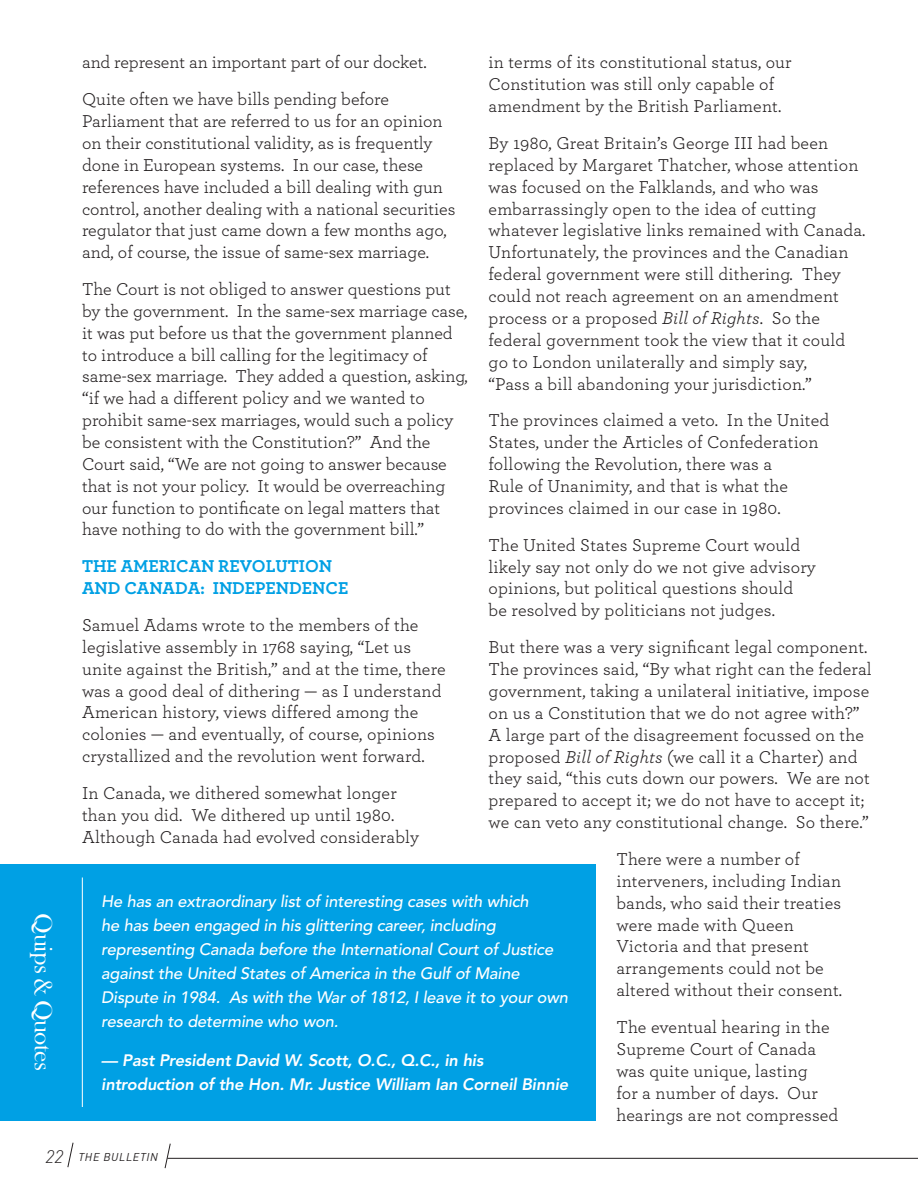
<style>
.page{position:relative;width:918px;height:1188px;background:#fff}
.page>*{position:absolute;margin:0;border:0;box-sizing:border-box;transform-origin:0 0}
.t1{font:25.5px "Bask Old Face";letter-spacing:-.02em;color:#fff}
.t2{font:18px/21.9px "Archer";color:#231f20}
.t3{font:700 18px/21.9px "Archer";letter-spacing:-.005em;color:#00a0e4}
.t4{font:italic 500 16.5px/24px "Avenir";letter-spacing:-.01em;color:#fff}
.t5{font:italic 800 16.5px/24px "Avenir";letter-spacing:-.01em;color:#fff}
.t6{font:italic 11.25px "DIN";letter-spacing:.06em;color:#231f20}
.s1{font-style:italic}
.s2{font-weight:300;font-size:18px}
</style>
<div class="page">
<hr style="left:167px;top:1158px;width:751px;height:1px;background:#231f20">
<svg style="left:67px;top:1142px;width:7px;height:26px"></svg>
<svg style="left:164px;top:1143px;width:7px;height:26px"></svg>
<div style="left:0;top:864px;width:596px;height:256px;background:#00a0e4"></div>
<hr style="left:82px;top:878px;width:1px;height:229px;background:#fff">
<p class="t1" style="left:54px;top:913px;width:159px;rotate:90deg">Quips &amp; Quotes</p>
<p class="t2" style="left:82px;top:46px;width:346px;line-height:36.9px">and represent an important part of our docket.<br>Quite often we have bills pending before</p>
<p class="t2" style="left:82px;top:112px;width:375px">Parliament that are referred to us for an opinion on their constitutional validity, as is frequently done in European systems. In our case, these references have included a bill dealing with gun control, another dealing with a national securities regulator that just came down a few months ago, and, of course, the issue of same-sex marriage.</p>
<p class="t2" style="left:82px;top:280px;width:387px">The Court is not obliged to answer questions put by the government. In the same-sex marriage case, it was put before us that the government planned to introduce a bill calling for the legitimacy of same-sex marriage. They added a question, asking, “if we had a different policy and we wanted to prohibit same-sex marriages, would such a policy be consistent with the Constitution?” And the Court said, “We are not going to answer because that is not your policy. It would be overreaching our function to pontificate on legal matters that have nothing to do with the government bill.”</p>
<p class="t3" style="left:82px;top:557px;width:268px">THE AMERICAN REVOLUTION<br>AND CANADA: INDEPENDENCE</p>
<p class="t2" style="left:82px;top:616px;width:365px">Samuel Adams wrote to the members of the legislative assembly in 1768 saying, “Let us unite against the British,” and at the time, there was a good deal of dithering — as I understand American history, views differed among the colonies — and eventually, of course, opinions crystallized and the revolution went forward.</p>
<p class="t2" style="left:82px;top:784px;width:339px">In Canada, we dithered somewhat longer than you did. We dithered up until 1980.<br>Although Canada had evolved considerably</p>
<p class="t2" style="left:489px;top:53px;width:305px">in terms of its constitutional status, our<br>Constitution was still only capable of amendment by the British Parliament.</p>
<p class="t2" style="left:489px;top:134px;width:379px">By 1980, Great Britain’s George III had been replaced by Margaret Thatcher, whose attention was focused on the Falklands, and who was embarrassingly open to the idea of cutting whatever legislative links remained with Canada.<br>Unfortunately, the provinces and the Canadian federal government were still dithering. They could not reach agreement on an amendment process or a proposed <span class="s1">Bill of Rights</span>. So the federal government took the view that it could go to London unilaterally and simply say,<br>“Pass a bill abandoning your jurisdiction.”</p>
<p class="t2" style="left:489px;top:411px;width:342px">The provinces claimed a veto. In the United States, under the Articles of Confederation following the Revolution, there was a<br>Rule of Unanimity, and that is what the provinces claimed in our case in 1980.</p>
<p class="t2" style="left:489px;top:536px;width:329px">The United States Supreme Court would likely say not only do we not give advisory opinions, but political questions should be resolved by politicians not judges.</p>
<p class="t2" style="left:489px;top:638px;width:385px">But there was a very significant legal component.<br>The provinces said, “By what right can the federal government, taking a unilateral initiative, impose on us a Constitution that we do not agree with?” A large part of the disagreement focussed on the proposed <span class="s1">Bill of Rights</span> (we call it a Charter) and they said, “this cuts down our powers. We are not prepared to accept it; we do not have to accept it; we can veto any constitutional change. So there.”</p>
<p class="t2" style="left:616px;top:850px;width:227px">There were a number of interveners, including Indian bands, who said their treaties were made with Queen<br>Victoria and that present arrangements could not be altered without their consent.</p>
<p class="t2" style="left:616px;top:1018px;width:223px">The eventual hearing in the<br>Supreme Court of Canada was quite unique, lasting<br>for a number of days. Our hearings are not compressed</p>
<p class="t4" style="left:101px;top:891px;width:468px">He has an extraordinary list of interesting cases with which<br>he has been engaged in his glittering career, including representing Canada before the International Court of Justice against the United States of America in the Gulf of Maine Dispute in 1984. As with the War of 1812, I leave it to your own research to determine who won.</p>
<p class="t5" style="left:101px;top:1050px;width:469px">— Past President David W. Scott, O.C., Q.C., in his introduction of the Hon. Mr. Justice William Ian Corneil Binnie</p>
<p class="t6" style="left:46px;top:1153px;width:114px"><span class="s2">22</span> THE BULLETIN</p>
</div>
